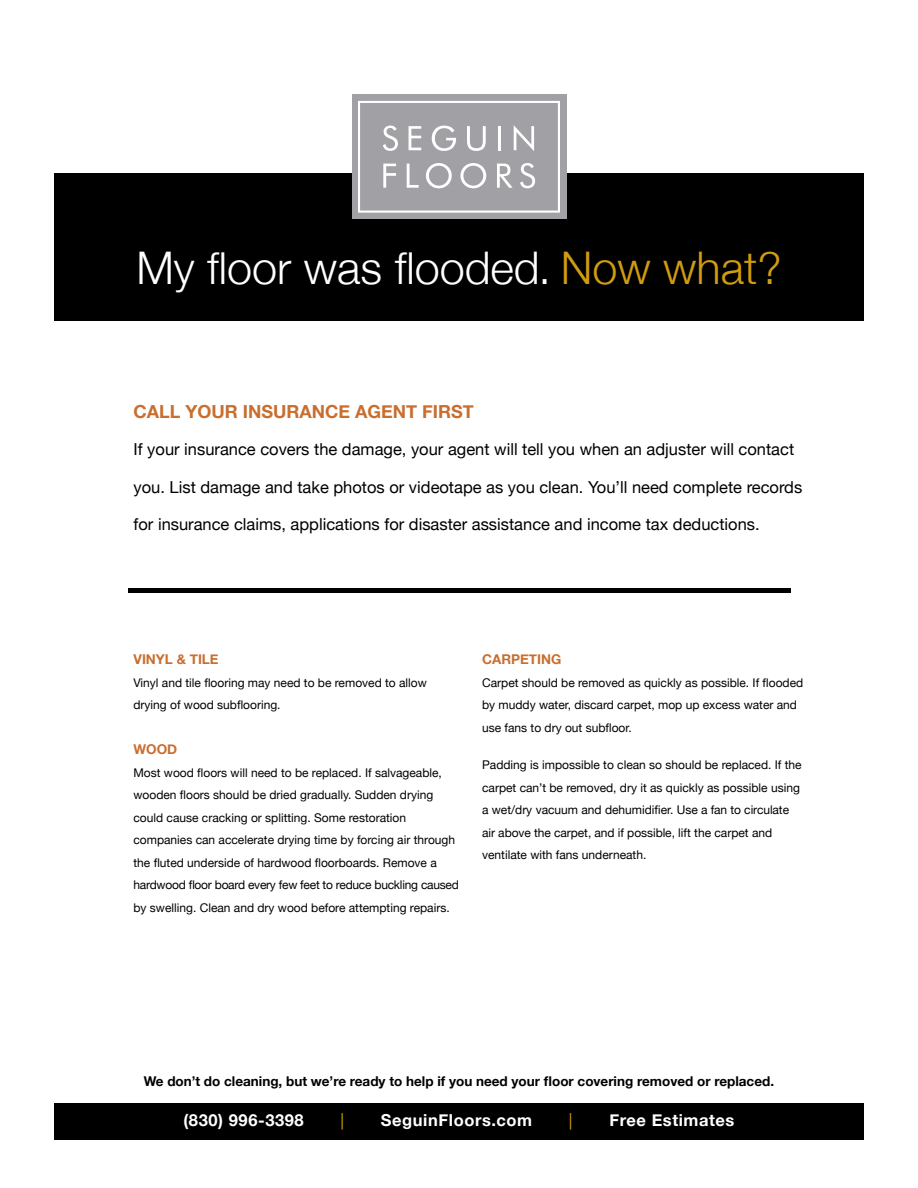
<style>
.page{position:relative;width:918px;height:1188px;background:#fff}
.page>*{position:absolute;margin:0;border:0;box-sizing:border-box;transform-origin:0 0}
.t1{font:300 45px "Helvetica Neue";color:#fff}
.t2{font:700 18px "Helvetica Neue";color:#c96e2e}
.t3{font:16.5px "Helvetica Neue";color:#000}
.t4{font:700 16.5px "Helvetica Neue";letter-spacing:.035em;color:#fff}
.t5{font:16.5px "Helvetica Neue";color:#d19c0f}
.t6{font:700 13.5px "Helvetica Neue";color:#000}
.t7{font:700 13.5px "Helvetica Neue";color:#c96e2e}
.t8{font:12px/22.5px "Helvetica Neue";color:#000}
.s1{color:#d19c0f}
</style>
<div class="page">
<div style="left:54px;top:173px;width:810px;height:148px;background:#000"></div>
<div style="left:352px;top:94px;width:214px;height:125px;background:#a1a0a4"></div>
<svg style="left:358px;top:101px;width:202px;height:112px"></svg>
<div style="left:54px;top:1104px;width:810px;height:36px;background:#000"></div>
<hr style="left:128px;top:588px;width:663px;height:4px;background:#000">
<h1 class="t1" style="left:136px;top:240px;width:647px">My floor was flooded. <span class="s1">Now what?</span></h1>
<h2 class="t2" style="left:134px;top:400px;width:342px">Call your insurance agent First</h2>
<h3 class="t3" style="left:134px;top:439px;width:662px">If your insurance covers the damage, your agent will tell you when an adjuster will contact</h3>
<h3 class="t3" style="left:134px;top:477px;width:670px">you. List damage and take photos or videotape as you clean. You’ll need complete records</h3>
<h3 class="t3" style="left:134px;top:514px;width:628px">for insurance claims, applications for disaster assistance and income tax deductions.</h3>
<p class="t7" style="left:134px;top:651px;width:87px">Vinyl &amp; tile</p>
<p class="t8" style="left:134px;top:671px;width:295px">Vinyl and tile flooring may need to be removed to allow drying of wood subflooring.</p>
<p class="t7" style="left:134px;top:741px;width:45px">Wood</p>
<p class="t8" style="left:134px;top:761px;width:327px">Most wood floors will need to be replaced. If salvageable, wooden floors should be dried gradually. Sudden drying could cause cracking or splitting. Some restoration companies can accelerate drying time by forcing air through the fluted underside of hardwood floorboards. Remove a hardwood floor board every few feet to reduce buckling caused by swelling. Clean and dry wood before attempting repairs.</p>
<p class="t7" style="left:482px;top:651px;width:81px">Carpeting</p>
<p class="t8" style="left:482px;top:671px;width:323px">Carpet should be removed as quickly as possible. If flooded by muddy water, discard carpet, mop up excess water and use fans to dry out subfloor.</p>
<p class="t8" style="left:482px;top:754px;width:321px">Padding is impossible to clean so should be replaced. If the carpet can’t be removed, dry it as quickly as possible using a wet/dry vacuum and dehumidifier. Use a fan to circulate air above the carpet, and if possible, lift the carpet and ventilate with fans underneath.</p>
<p class="t6" style="left:144px;top:1073px;width:632px">We don’t do cleaning, but we’re ready to help if you need your floor covering removed or replaced.</p>
<h3 class="t4" style="left:184px;top:1110px;width:122px">(830) 996-3398</h3>
<h3 class="t5" style="left:341px;top:1111px;width:5px">|</h3>
<h3 class="t4" style="left:381px;top:1110px;width:153px">SeguinFloors.com</h3>
<h3 class="t5" style="left:569px;top:1111px;width:5px">|</h3>
<h3 class="t4" style="left:609px;top:1110px;width:127px">Free Estimates</h3>
</div>
